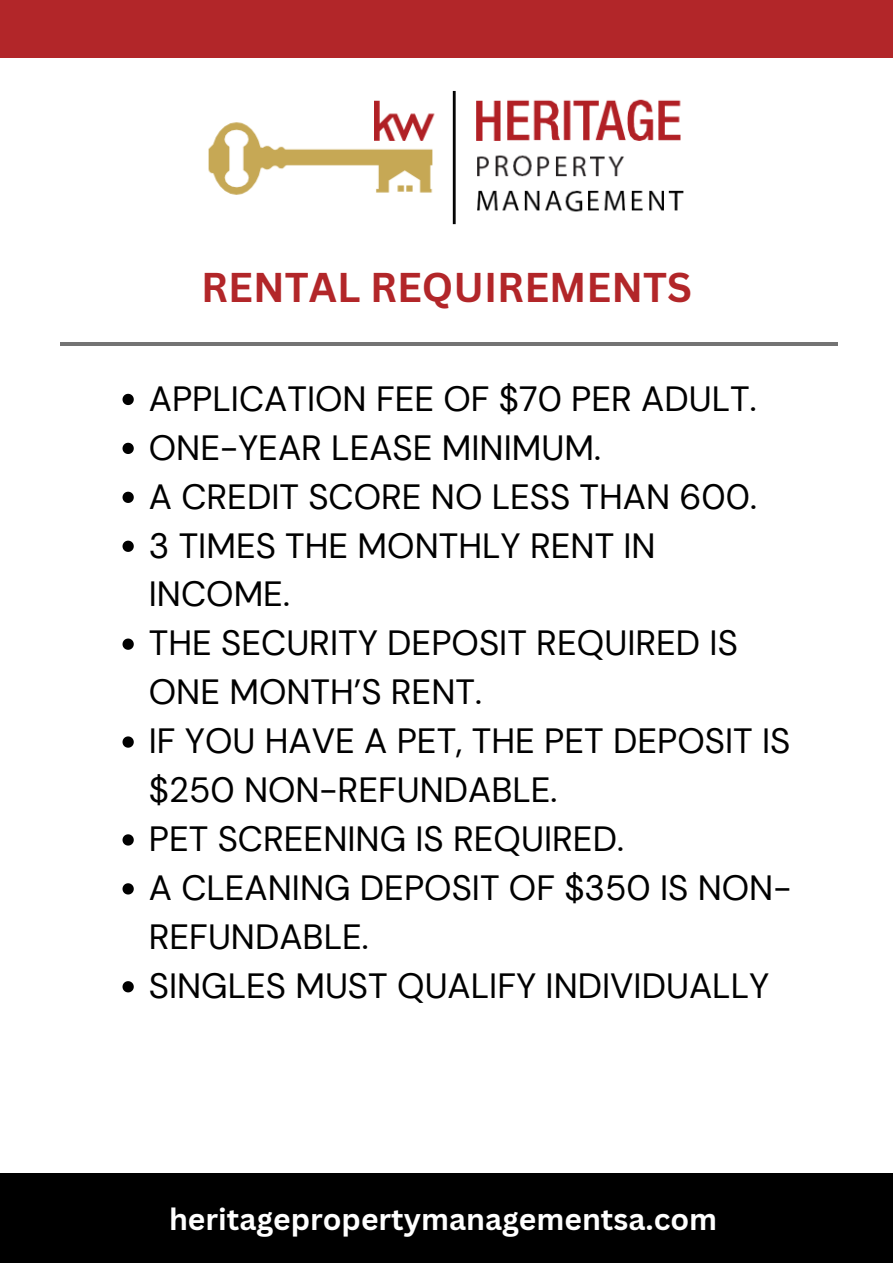
<style>
.page{position:relative;width:893px;height:1263px;background:#fff}
.page>*{position:absolute;margin:0;border:0;box-sizing:border-box;transform-origin:0 0}
.t1{font:700 40.5px "Canva Sans";color:#b22629}
.t2{font:35.03px/48.9px "DM Sans";color:#000}
.t3{font:700 30px "Canva Sans";color:#fff}
</style>
<div class="page">
<div style="left:0;top:0;width:893px;height:57px;background:#b22629"></div>
<div style="left:0;top:1174px;width:893px;height:89px;background:#000"></div>
<img style="left:208px;top:90px;width:476px;height:135px">
<hr style="left:61px;top:342px;width:777px;height:4px;background:#737373">
<svg style="left:122px;top:394px;width:12px;height:11px"></svg>
<svg style="left:122px;top:443px;width:12px;height:11px"></svg>
<svg style="left:122px;top:492px;width:12px;height:11px"></svg>
<svg style="left:122px;top:541px;width:12px;height:11px"></svg>
<svg style="left:122px;top:638px;width:12px;height:12px"></svg>
<svg style="left:122px;top:736px;width:12px;height:12px"></svg>
<svg style="left:122px;top:834px;width:12px;height:11px"></svg>
<svg style="left:122px;top:883px;width:12px;height:11px"></svg>
<svg style="left:122px;top:981px;width:12px;height:11px"></svg>
<h1 class="t1" style="left:201px;top:258px;width:492px">RENTAL REQUIREMENTS</h1>
<p class="t2" style="left:149px;top:374px;width:609px">APPLICATION FEE OF $70 PER ADULT.</p>
<p class="t2" style="left:149px;top:423px;width:453px">ONE-YEAR LEASE MINIMUM.</p>
<p class="t2" style="left:149px;top:472px;width:609px">A CREDIT SCORE NO LESS THAN 600.</p>
<p class="t2" style="left:149px;top:521px;width:508px">3 TIMES THE MONTHLY RENT IN<br>INCOME.</p>
<p class="t2" style="left:149px;top:619px;width:590px">THE SECURITY DEPOSIT REQUIRED IS<br>ONE MONTH’S RENT.</p>
<p class="t2" style="left:149px;top:717px;width:643px">IF YOU HAVE A PET, THE PET DEPOSIT IS $250 NON-REFUNDABLE.</p>
<p class="t2" style="left:149px;top:815px;width:476px">PET SCREENING IS REQUIRED.</p>
<p class="t2" style="left:149px;top:864px;width:644px">A CLEANING DEPOSIT OF $350 IS NON-<br>REFUNDABLE.</p>
<p class="t2" style="left:149px;top:961px;width:622px">SINGLES MUST QUALIFY INDIVIDUALLY</p>
<p class="t3" style="left:169px;top:1197px;width:549px">heritagepropertymanagementsa.com</p>
</div>
